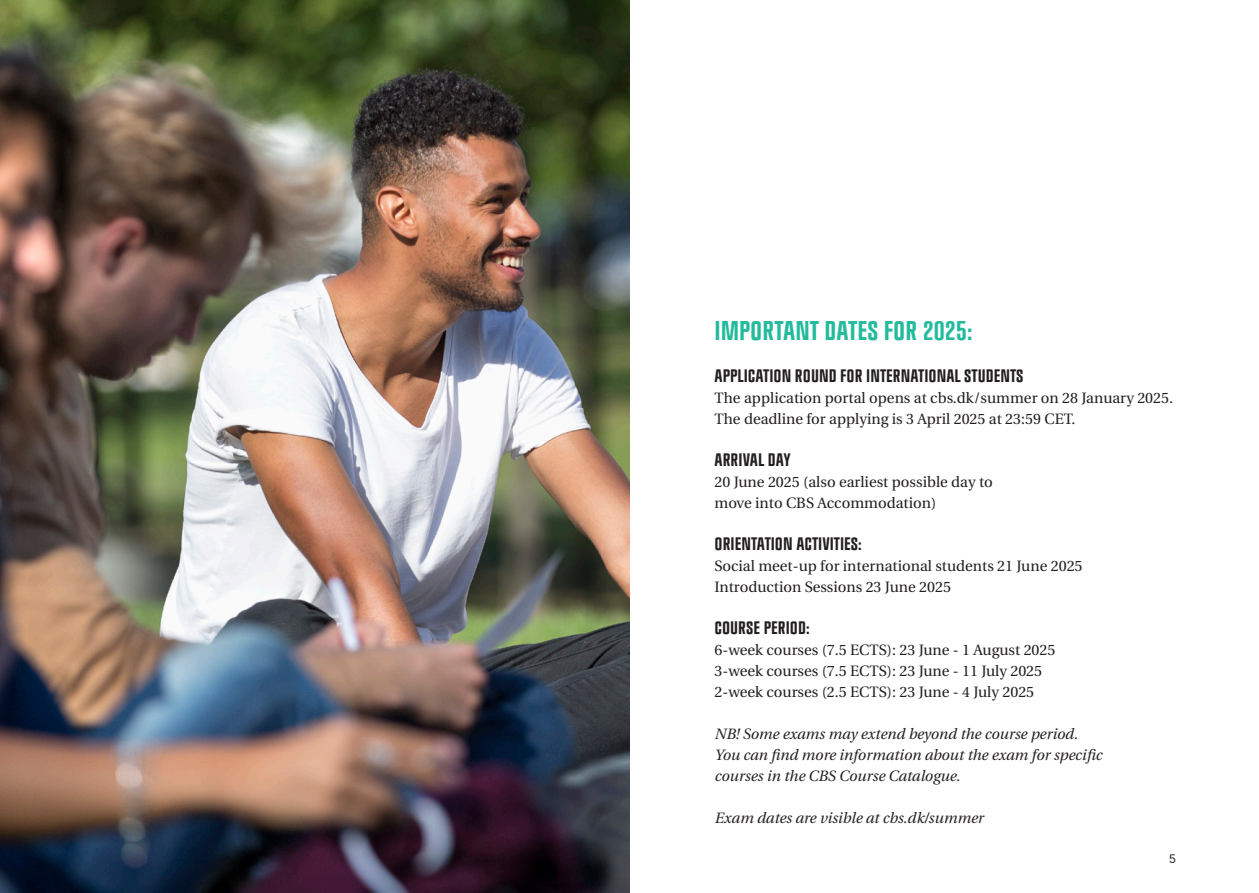
<style>
.page{position:relative;width:1259px;height:893px;background:#fff}
.page>*{position:absolute;margin:0;border:0;box-sizing:border-box;transform-origin:0 0}
.overskrift_niveau_1{font:700 27px "CBSNEW";color:#24bb9d}
.overskrift_niveau_1-2{font:700 18px "CBSNEW";color:#231f20}
.overskrift_niveau_1-3{font:15px/21px "CBS Serif";color:#231f20}
.overskrift_niveau_1-4{font:italic 15px/21px "CBS Serif";color:#231f20}
.t1{font:12px "CBS Sans";color:#231f20}
</style>
<div class="page">
<img style="left:0;top:0;width:629px;height:893px">
<p class="overskrift_niveau_1" style="left:714px;top:318px;width:259px">IMPORTANT DATES FOR 2025:</p>
<p class="overskrift_niveau_1-2" style="left:714px;top:368px;width:310px">APPLICATION ROUND FOR INTERNATIONAL STUDENTS</p>
<p class="overskrift_niveau_1-3" style="left:714px;top:388px;width:460px">The application portal opens at cbs.dk/summer on 28 January 2025.<br>The deadline for applying is 3 April 2025 at 23:59 CET.</p>
<p class="overskrift_niveau_1-2" style="left:714px;top:452px;width:78px">ARRIVAL DAY</p>
<p class="overskrift_niveau_1-3" style="left:714px;top:472px;width:280px">20 June 2025 (also earliest possible day to move into CBS Accommodation)</p>
<p class="overskrift_niveau_1-2" style="left:714px;top:536px;width:149px">ORIENTATION ACTIVITIES:</p>
<p class="overskrift_niveau_1-3" style="left:714px;top:556px;width:369px">Social meet-up for international students 21 June 2025</p>
<p class="overskrift_niveau_1-3" style="left:714px;top:577px;width:238px">Introduction Sessions 23 June 2025</p>
<p class="overskrift_niveau_1-2" style="left:714px;top:620px;width:97px">COURSE PERIOD:</p>
<p class="overskrift_niveau_1-3" style="left:714px;top:640px;width:342px">6-week courses (7.5 ECTS): 23 June - 1 August 2025</p>
<p class="overskrift_niveau_1-3" style="left:714px;top:661px;width:329px">3-week courses (7.5 ECTS): 23 June - 11 July 2025</p>
<p class="overskrift_niveau_1-3" style="left:714px;top:682px;width:321px">2-week courses (2.5 ECTS): 23 June - 4 July 2025</p>
<p class="overskrift_niveau_1-4" style="left:714px;top:723px;width:389px">NB! Some exams may extend beyond the course period.<br>You can find more information about the exam for specific courses in the CBS Course Catalogue.</p>
<p class="overskrift_niveau_1-4" style="left:714px;top:807px;width:270px">Exam dates are visible at cbs.dk/summer</p>
<p class="t1" style="left:1168px;top:850px;width:9px">5</p>
</div>
